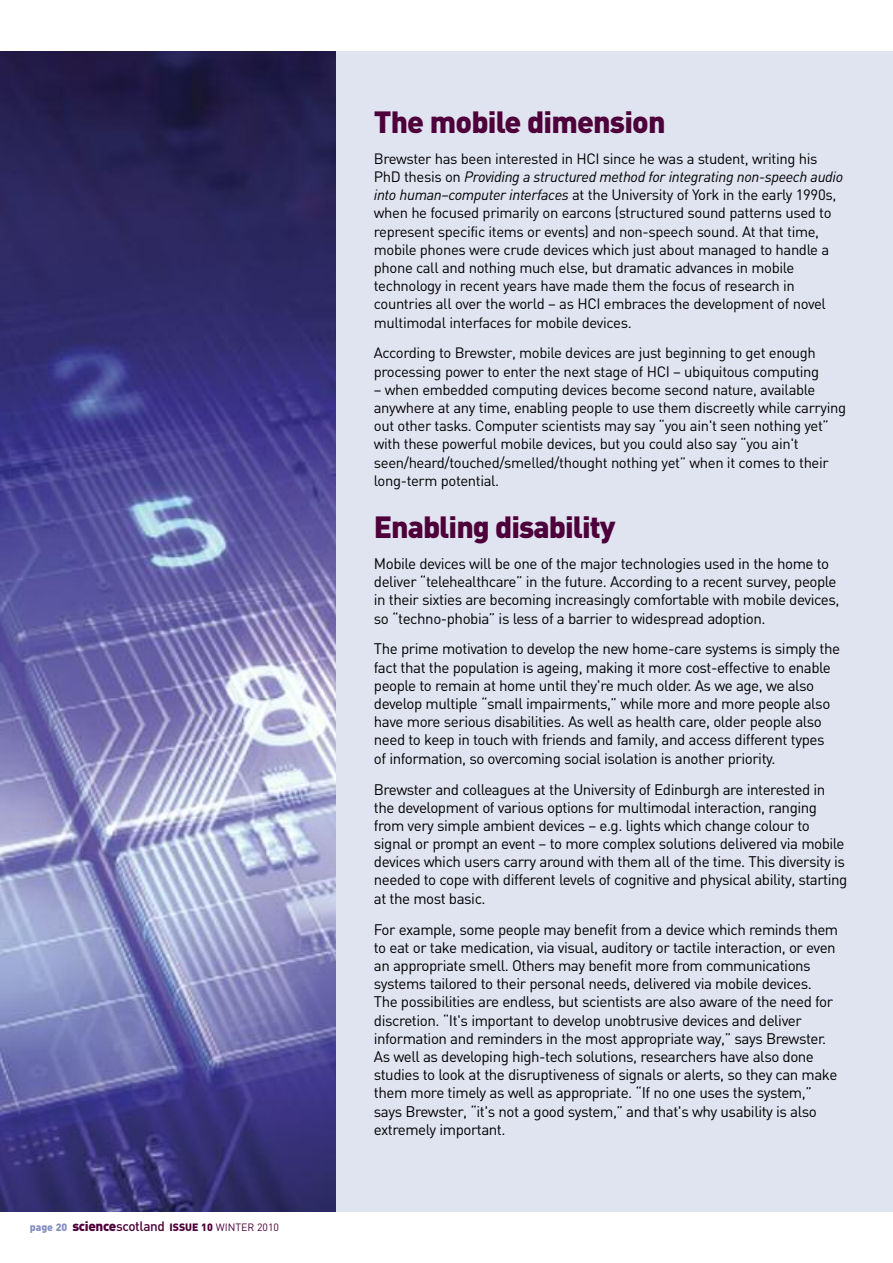
<style>
.page{position:relative;width:893px;height:1263px;background:#fff}
.page>*{position:absolute;margin:0;border:0;box-sizing:border-box;transform-origin:0 0}
.t1{font:900 30.3px "DIN";letter-spacing:-.035em;color:#4d0039}
.t2{font:15.15px/18.1px "DIN";letter-spacing:-.03em;color:#000}
.t3{font:14.85px/18.1px "DIN";letter-spacing:-.025em;color:#000}
.t4{font:10.5px "DIN";color:#4d0039}
.s1{font-weight:900;color:#838ec3}
.s2{font-weight:900;font-size:13.5px}
.s3{font-weight:500;font-size:13.5px}
.s4{font-weight:900}
.s5{font-style:italic}
</style>
<div class="page">
<div style="left:0;top:51px;width:893px;height:1161px;background:#e0e3f0"></div>
<img style="left:0;top:51px;width:336px;height:1161px">
<p class="t4" style="left:30px;top:1221px;width:251px"><span class="s1">page 20</span> <span class="s2">science</span><span class="s3">scotland</span> <span class="s4">ISSUE 10</span> WINTER 2010</p>
<h1 class="t1" style="left:374px;top:104px;width:293px">The mobile dimension</h1>
<p class="t3" style="left:374px;top:149px;width:471px">Brewster has been interested in HCI since he was a student, writing his PhD thesis on <span class="s5">Providing a structured method for integrating non-speech audio into human–computer interfaces</span> at the University of York in the early 1990s, when he focused primarily on earcons (structured sound patterns used to represent specific items or events) and non-speech sound. At that time, mobile phones were crude devices which just about managed to handle a phone call and nothing much else, but dramatic advances in mobile technology in recent years have made them the focus of research in countries all over the world – as HCI embraces the development of novel multimodal interfaces for mobile devices.</p>
<p class="t3" style="left:374px;top:344px;width:447px">According to Brewster, mobile devices are just beginning to get enough processing power to enter the next stage of HCI – ubiquitous computing</p>
<p class="t3" style="left:374px;top:380px;width:474px">– when embedded computing devices become second nature, available anywhere at any time, enabling people to use them discreetly while carrying out other tasks. Computer scientists may say “you ain't seen nothing yet” with these powerful mobile devices, but you could also say “you ain't seen/heard/touched/smelled/thought nothing yet” when it comes to their long-term potential.</p>
<h1 class="t1" style="left:374px;top:509px;width:243px">Enabling disability</h1>
<p class="t2" style="left:374px;top:554px;width:467px">Mobile devices will be one of the major technologies used in the home to deliver “telehealthcare” in the future. According to a recent survey, people in their sixties are becoming increasingly comfortable with mobile devices, so “techno-phobia” is less of a barrier to widespread adoption.</p>
<p class="t2" style="left:374px;top:639px;width:468px">The prime motivation to develop the new home-care systems is simply the fact that the population is ageing, making it more cost-effective to enable people to remain at home until they're much older. As we age, we also develop multiple “small impairments,” while more and more people also have more serious disabilities. As well as health care, older people also need to keep in touch with friends and family, and access different types of information, so overcoming social isolation is another priority.</p>
<p class="t2" style="left:374px;top:779px;width:475px">Brewster and colleagues at the University of Edinburgh are interested in the development of various options for multimodal interaction, ranging from very simple ambient devices – e.g. lights which change colour to signal or prompt an event – to more complex solutions delivered via mobile devices which users carry around with them all of the time. This diversity is needed to cope with different levels of cognitive and physical ability, starting at the most basic.</p>
<p class="t2" style="left:374px;top:920px;width:466px">For example, some people may benefit from a device which reminds them to eat or take medication, via visual, auditory or tactile interaction, or even an appropriate smell. Others may benefit more from communications systems tailored to their personal needs, delivered via mobile devices.<br>The possibilities are endless, but scientists are also aware of the need for discretion. “It's important to develop unobtrusive devices and deliver information and reminders in the most appropriate way,” says Brewster.<br>As well as developing high-tech solutions, researchers have also done studies to look at the disruptiveness of signals or alerts, so they can make them more timely as well as appropriate. “If no one uses the system,” says Brewster, “it's not a good system,” and that's why usability is also extremely important.</p>
</div>
